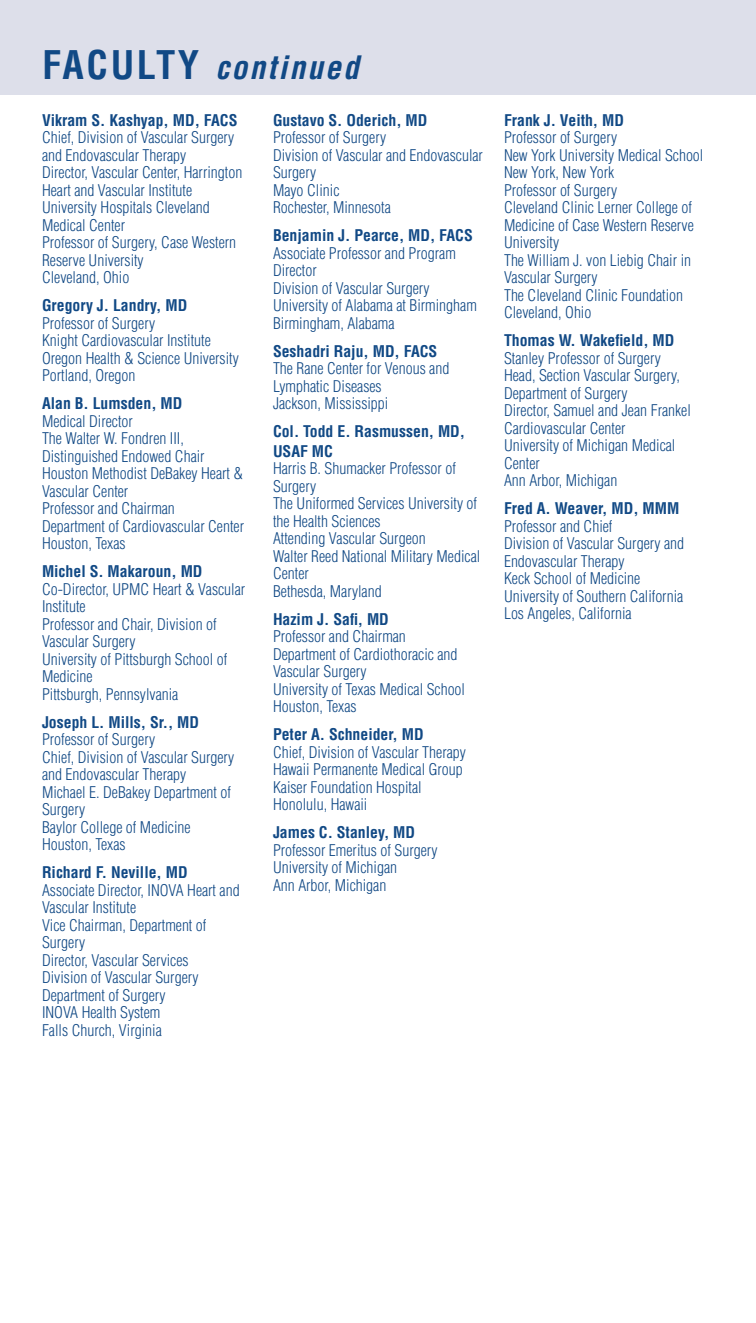
<style>
.page{position:relative;width:756px;height:1323px;background:#fff}
.page>*{position:absolute;margin:0;border:0;box-sizing:border-box;transform-origin:0 0}
.t1{font:italic 700 condensed 31.5px "Helvetica";letter-spacing:.07em;color:#114985}
.t2{font:300 condensed 15.75px/17.5px "Helvetica";color:#114985}
.t3{font:700 condensed 15.75px/19.2px "Helvetica";color:#114985}
.s1{font-style:normal;font-size:38.5px}
</style>
<div class="page">
<div style="left:0;top:0;width:756px;height:94px;background:#dddfea"></div>
<h1 class="t1" style="left:42px;top:48px;width:319px"><span class="s1">FACULTY</span> continued</h1>
<p class="t3" style="left:42px;top:110px;width:197px">Vikram S. Kashyap, MD, FACS</p>
<p class="t2" style="left:42px;top:129px;width:202px">Chief, Division of Vascular Surgery and Endovascular Therapy<br>Director, Vascular Center, Harrington<br>Heart and Vascular Institute<br>University Hospitals Cleveland<br>Medical Center<br>Professor of Surgery, Case Western<br>Reserve University<br>Cleveland, Ohio</p>
<p class="t3" style="left:42px;top:296px;width:147px">Gregory J. Landry, MD</p>
<p class="t2" style="left:42px;top:314px;width:198px">Professor of Surgery<br>Knight Cardiovascular Institute<br>Oregon Health &amp; Science University<br>Portland, Oregon</p>
<p class="t3" style="left:42px;top:394px;width:142px">Alan B. Lumsden, MD</p>
<p class="t2" style="left:42px;top:412px;width:204px">Medical Director<br>The Walter W. Fondren III,<br>Distinguished Endowed Chair<br>Houston Methodist DeBakey Heart &amp;<br>Vascular Center<br>Professor and Chairman<br>Department of Cardiovascular Center<br>Houston, Texas</p>
<p class="t3" style="left:42px;top:562px;width:162px">Michel S. Makaroun, MD</p>
<p class="t2" style="left:42px;top:580px;width:205px">Co-Director, UPMC Heart &amp; Vascular<br>Institute<br>Professor and Chair, Division of<br>Vascular Surgery<br>University of Pittsburgh School of<br>Medicine<br>Pittsburgh, Pennsylvania</p>
<p class="t3" style="left:42px;top:712px;width:159px">Joseph L. Mills, Sr., MD</p>
<p class="t2" style="left:42px;top:731px;width:194px">Professor of Surgery<br>Chief, Division of Vascular Surgery and Endovascular Therapy<br>Michael E. DeBakey Department of<br>Surgery<br>Baylor College of Medicine<br>Houston, Texas</p>
<p class="t3" style="left:42px;top:863px;width:147px">Richard F. Neville, MD</p>
<p class="t2" style="left:42px;top:881px;width:199px">Associate Director, INOVA Heart and<br>Vascular Institute<br>Vice Chairman, Department of<br>Surgery<br>Director, Vascular Services<br>Division of Vascular Surgery<br>Department of Surgery<br>INOVA Health System<br>Falls Church, Virginia</p>
<p class="t3" style="left:273px;top:110px;width:156px">Gustavo S. Oderich, MD</p>
<p class="t2" style="left:273px;top:129px;width:212px">Professor of Surgery<br>Division of Vascular and Endovascular<br>Surgery<br>Mayo Clinic<br>Rochester, Minnesota</p>
<p class="t3" style="left:273px;top:226px;width:201px">Benjamin J. Pearce, MD, FACS</p>
<p class="t2" style="left:273px;top:244px;width:205px">Associate Professor and Program<br>Director<br>Division of Vascular Surgery<br>University of Alabama at Birmingham<br>Birmingham, Alabama</p>
<p class="t3" style="left:273px;top:341px;width:166px">Seshadri Raju, MD, FACS</p>
<p class="t2" style="left:273px;top:360px;width:178px">The Rane Center for Venous and<br>Lymphatic Diseases<br>Jackson, Mississippi</p>
<p class="t3" style="left:273px;top:422px;width:194px">Col. Todd E. Rasmussen, MD,<br>USAF MC</p>
<p class="t2" style="left:273px;top:460px;width:209px">Harris B. Shumacker Professor of<br>Surgery<br>The Uniformed Services University of the Health Sciences<br>Attending Vascular Surgeon<br>Walter Reed National Military Medical<br>Center<br>Bethesda, Maryland</p>
<p class="t3" style="left:273px;top:609px;width:117px">Hazim J. Safi, MD</p>
<p class="t2" style="left:273px;top:628px;width:194px">Professor and Chairman<br>Department of Cardiothoracic and<br>Vascular Surgery<br>University of Texas Medical School<br>Houston, Texas</p>
<p class="t3" style="left:273px;top:725px;width:152px">Peter A. Schneider, MD</p>
<p class="t2" style="left:273px;top:743px;width:195px">Chief, Division of Vascular Therapy<br>Hawaii Permanente Medical Group<br>Kaiser Foundation Hospital<br>Honolulu, Hawaii</p>
<p class="t3" style="left:273px;top:823px;width:144px">James C. Stanley, MD</p>
<p class="t2" style="left:273px;top:841px;width:166px">Professor Emeritus of Surgery<br>University of Michigan<br>Ann Arbor, Michigan</p>
<p class="t3" style="left:504px;top:110px;width:122px">Frank J. Veith, MD</p>
<p class="t2" style="left:504px;top:129px;width:201px">Professor of Surgery<br>New York University Medical School<br>New York, New York<br>Professor of Surgery<br>Cleveland Clinic Lerner College of<br>Medicine of Case Western Reserve<br>University<br>The William J. von Liebig Chair in<br>Vascular Surgery<br>The Cleveland Clinic Foundation<br>Cleveland, Ohio</p>
<p class="t3" style="left:504px;top:331px;width:172px">Thomas W. Wakefield, MD</p>
<p class="t2" style="left:504px;top:349px;width:188px">Stanley Professor of Surgery<br>Head, Section Vascular Surgery,<br>Department of Surgery<br>Director, Samuel and Jean Frankel<br>Cardiovascular Center<br>University of Michigan Medical<br>Center<br>Ann Arbor, Michigan</p>
<p class="t3" style="left:504px;top:499px;width:177px">Fred A. Weaver, MD, MMM</p>
<p class="t2" style="left:504px;top:517px;width:182px">Professor and Chief<br>Division of Vascular Surgery and<br>Endovascular Therapy<br>Keck School of Medicine<br>University of Southern California<br>Los Angeles, California</p>
</div>
